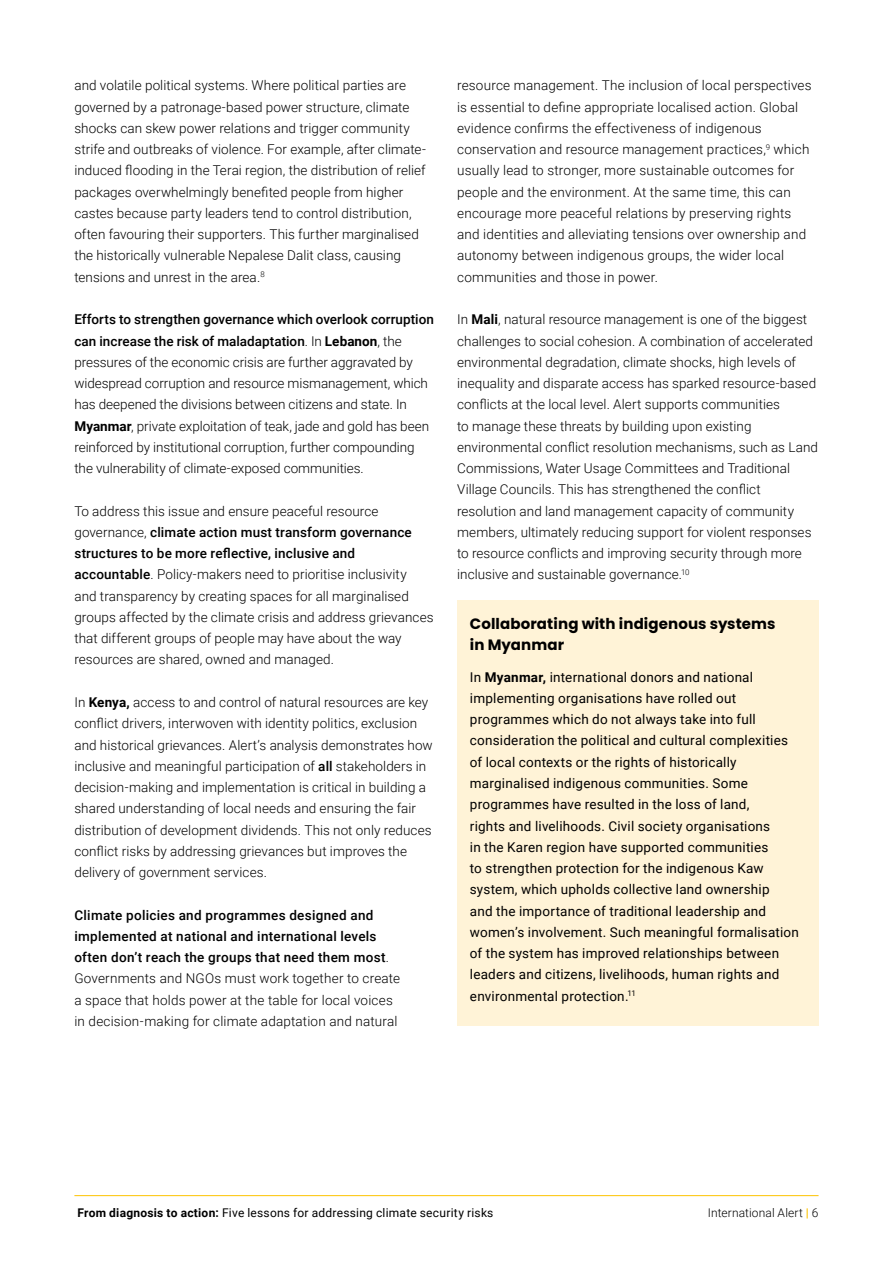
<style>
.page{position:relative;width:893px;height:1263px;background:#fff}
.page>*{position:absolute;margin:0;border:0;box-sizing:border-box;transform-origin:0 0}
.t1{font:700 15px/21px "Poppins";letter-spacing:.01em;color:#000}
.t2{font:300 13.5px/21.3px "Roboto";letter-spacing:.005em;color:#000}
.t3{font:13.5px/21.3px "Roboto";letter-spacing:.015em;color:#000}
.t4{font:12px "Roboto";letter-spacing:.02em;color:#000}
.t5{font:300 12px "Roboto";letter-spacing:.01em;color:#000}
.s1{font-weight:500}
.s2{font-weight:700}
.s3{font-weight:700;color:#fdc300}
</style>
<div class="page">
<hr style="left:74px;top:1195px;width:745px;height:1px;background:#fdc300">
<div style="left:457px;top:600px;width:362px;height:426px;background:#fff3d7"></div>
<p class="t2" style="left:74px;top:74px;width:353px">and volatile political systems. Where political parties are governed by a patronage-based power structure, climate shocks can skew power relations and trigger community strife and outbreaks of violence. For example, after climate&shy;induced flooding in the Terai region, the distribution of relief packages overwhelmingly benefited people from higher castes because party leaders tend to control distribution, often favouring their supporters. This further marginalised the historically vulnerable Nepalese Dalit class, causing tensions and unrest in the area.<sup>8</sup></p>
<p class="t2" style="left:74px;top:308px;width:361px"><span class="s1">Efforts to strengthen governance which overlook corruption can increase the risk of maladaptation</span>. In <span class="s2">Lebanon</span>, the pressures of the economic crisis are further aggravated by widespread corruption and resource mismanagement, which has deepened the divisions between citizens and state. In <span class="s2">Myanmar</span>, private exploitation of teak, jade and gold has been reinforced by institutional corruption, further compounding the vulnerability of climate-exposed communities.</p>
<p class="t2" style="left:74px;top:500px;width:361px">To address this issue and ensure peaceful resource governance, <span class="s1">climate action must transform governance structures to be more reflective, inclusive and accountable</span>. Policy-makers need to prioritise inclusivity<br>and transparency by creating spaces for all marginalised groups affected by the climate crisis and address grievances that different groups of people may have about the way resources are shared, owned and managed.</p>
<p class="t2" style="left:74px;top:691px;width:360px">In <span class="s2">Kenya,</span> access to and control of natural resources are key conflict drivers, interwoven with identity politics, exclusion and historical grievances. Alert’s analysis demonstrates how inclusive and meaningful participation of <span class="s1">all</span> stakeholders in decision-making and implementation is critical in building a shared understanding of local needs and ensuring the fair distribution of development dividends. This not only reduces conflict risks by addressing grievances but improves the delivery of government services.</p>
<p class="t2" style="left:74px;top:904px;width:327px"><span class="s1">Climate policies and programmes designed and implemented at national and international levels often don’t reach the groups that need them most</span>.<br>Governments and NGOs must work together to create a space that holds power at the table for local voices in decision-making for climate adaptation and natural</p>
<p class="t2" style="left:457px;top:74px;width:356px">resource management. The inclusion of local perspectives is essential to define appropriate localised action. Global evidence confirms the effectiveness of indigenous conservation and resource management practices,<sup>9</sup> which usually lead to stronger, more sustainable outcomes for people and the environment. At the same time, this can encourage more peaceful relations by preserving rights and identities and alleviating tensions over ownership and autonomy between indigenous groups, the wider local communities and those in power.</p>
<p class="t2" style="left:457px;top:308px;width:362px">In <span class="s2">Mali</span>, natural resource management is one of the biggest challenges to social cohesion. A combination of accelerated environmental degradation, climate shocks, high levels of inequality and disparate access has sparked resource-based conflicts at the local level. Alert supports communities<br>to manage these threats by building upon existing environmental conflict resolution mechanisms, such as Land Commissions, Water Usage Committees and Traditional Village Councils. This has strengthened the conflict resolution and land management capacity of community members, ultimately reducing support for violent responses to resource conflicts and improving security through more inclusive and sustainable governance.<sup>10</sup></p>
<p class="t1" style="left:470px;top:613px;width:307px">Collaborating with indigenous systems in Myanmar</p>
<p class="t3" style="left:470px;top:666px;width:331px">In <span class="s2">Myanmar,</span> international donors and national implementing organisations have rolled out programmes which do not always take into full consideration the political and cultural complexities of local contexts or the rights of historically marginalised indigenous communities. Some programmes have resulted in the loss of land,<br>rights and livelihoods. Civil society organisations<br>in the Karen region have supported communities<br>to strengthen protection for the indigenous Kaw system, which upholds collective land ownership<br>and the importance of traditional leadership and women’s involvement. Such meaningful formalisation of the system has improved relationships between leaders and citizens, livelihoods, human rights and environmental protection.<sup>11</sup></p>
<p class="t4" style="left:77px;top:1204px;width:417px"><span class="s2">From diagnosis to action:</span> Five lessons for addressing climate security risks</p>
<p class="t5" style="left:708px;top:1204px;width:112px">International Alert <span class="s3">|</span> 6</p>
</div>
